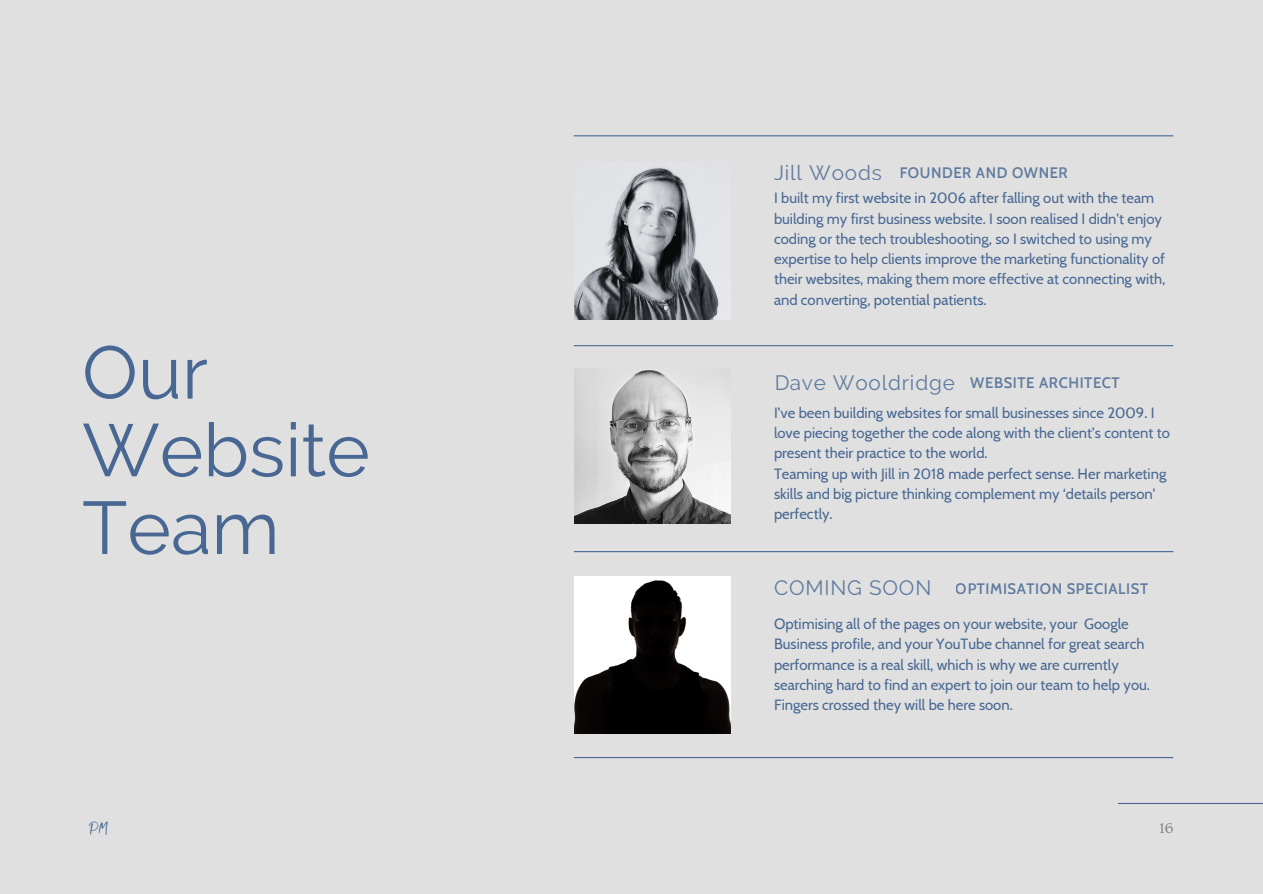
<style>
.page{position:relative;width:1263px;height:894px;background:#fff}
.page>*{position:absolute;margin:0;border:0;box-sizing:border-box;transform-origin:0 0}
.t1{font:74.25px "Raleway";color:#486893}
.t2{font:15px "Ovo";color:#7b7b7b}
.t3{font:15px "Supersonic";color:#486893}
.t4{font:14.85px/20.2px "Cabin";color:#486893}
.t5{font:600 14.85px "Cabin";letter-spacing:.04em;color:#486893}
.s1{font-family:"Raleway";font-size:20.7px}
.s2{font-weight:600}
.s3{font-family:"Raleway";font-weight:400;font-size:20.7px}
</style>
<div class="page">
<div style="left:0;top:0;width:1263px;height:893px;background:#e0e0e0"></div>
<hr style="left:574px;top:551px;width:599px;height:1px;background:#486893">
<hr style="left:574px;top:345px;width:599px;height:1px;background:#486893">
<hr style="left:574px;top:135px;width:599px;height:1px;background:#486893">
<hr style="left:574px;top:756px;width:599px;height:1px;background:#486893">
<img style="left:574px;top:368px;width:157px;height:155px">
<hr style="left:1118px;top:802px;width:145px;height:1px;background:#486893">
<img style="left:574px;top:576px;width:157px;height:157px">
<img style="left:574px;top:168px;width:157px;height:151px">
<p class="t1" style="left:82px;top:328px;width:127px">Our</p>
<p class="t1" style="left:82px;top:406px;width:289px">Website</p>
<p class="t1" style="left:82px;top:484px;width:199px">Team</p>
<p class="t3" style="left:89px;top:819px;width:21px">PM</p>
<p class="t4" style="left:774px;top:160px;width:382px;line-height:25.2px"><span class="s1">Jill Woods</span> <span class="s2">FOUNDER AND OWNER<br></span>I built my first website in 2006 after falling out with the team</p>
<p class="t4" style="left:774px;top:208px;width:393px">building my first business website. I soon realised I didn't enjoy coding or the tech troubleshooting, so I switched to using my expertise to help clients improve the marketing functionality of their websites, making them more effective at connecting with, and converting, potential patients.</p>
<p class="t4" style="left:774px;top:367px;width:382px;line-height:30px"><span class="s1">Dave Wooldridge</span> <span class="s2">WEBSITE ARCHITECT<br></span>I’ve been building websites for small businesses since 2009. I</p>
<p class="t4" style="left:774px;top:422px;width:397px">love piecing together the code along with the client’s content to present their practice to the world.</p>
<p class="t4" style="left:774px;top:463px;width:394px">Teaming up with Jill in 2018 made perfect sense. Her marketing skills and big picture thinking complement my ‘details person’ perfectly.</p>
<p class="t5" style="left:774px;top:579px;width:376px"><span class="s3">COMING SOON</span> OPTIMISATION SPECIALIST</p>
<p class="t4" style="left:774px;top:613px;width:377px">Optimising all of the pages on your website, your Google Business profile, and your YouTube channel for great search performance is a real skill, which is why we are currently searching hard to find an expert to join our team to help you.</p>
<p class="t4" style="left:774px;top:694px;width:240px">Fingers crossed they will be here soon.</p>
<p class="t2" style="left:1159px;top:820px;width:15px">16</p>
</div>
